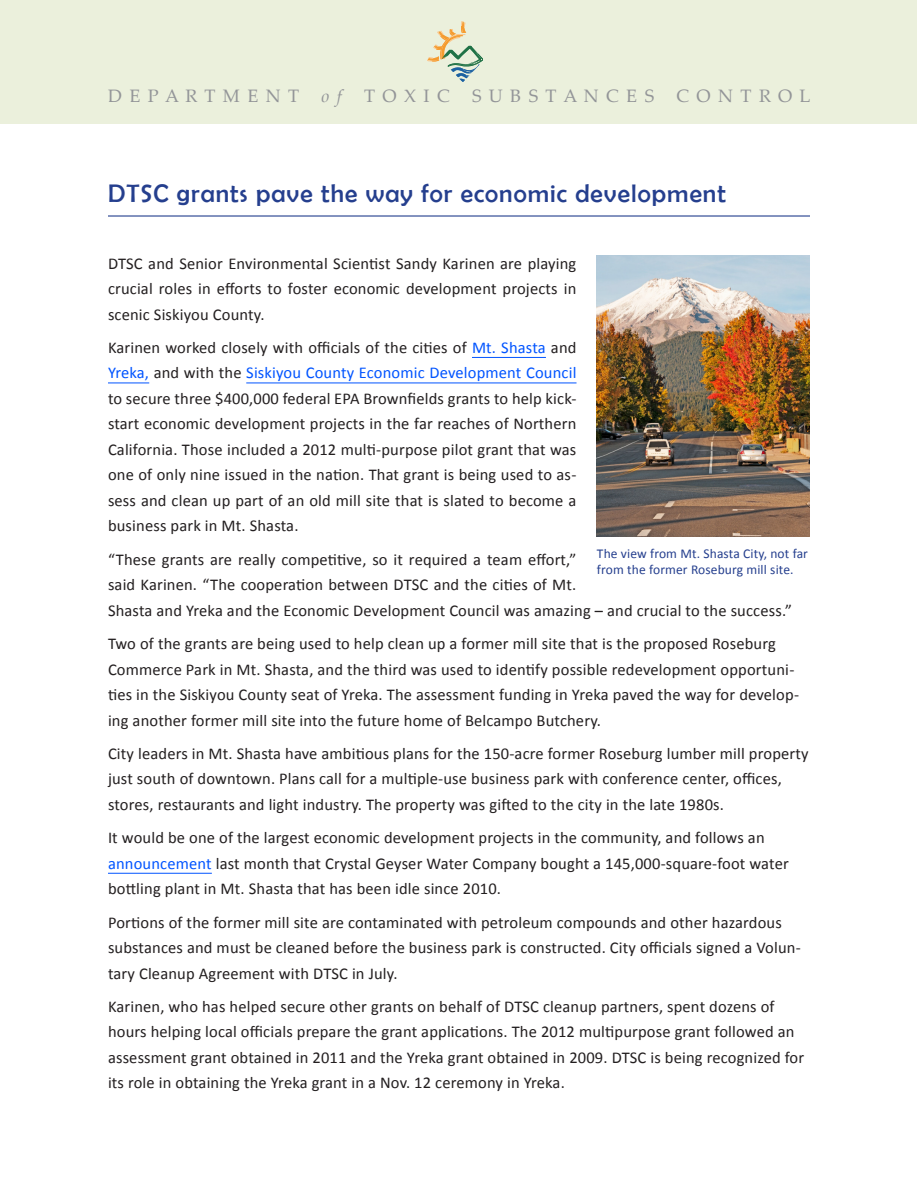
<style>
.page{position:relative;width:918px;height:1188px;background:#fff}
.page>*{position:absolute;margin:0;border:0;box-sizing:border-box;transform-origin:0 0}
.Head_Berlin{font:25.5px "Berlin Sans FB";letter-spacing:.04em;color:#253f8e}
.t1{font:18px "Palatino Linotype";color:#939598}
.Body{font:16.5px/25.5px "Calibri";letter-spacing:.01em;color:#231f20}
.Body-2{font:13.5px/16.5px "Calibri";letter-spacing:.01em;color:#253f8e}
.s1{font-style:italic}
.s2{color:#0054ff}
</style>
<div class="page">
<div style="left:1px;top:1px;width:916px;height:123px;background:#ebf0dc"></div>
<svg style="left:427px;top:21px;width:56px;height:61px"></svg>
<hr style="left:108px;top:215px;width:702px;height:2px;background:#253f8e">
<hr style="left:472px;top:357px;width:74px;height:1px;background:#0054ff">
<hr style="left:108px;top:383px;width:41px;height:1px;background:#0054ff">
<hr style="left:246px;top:383px;width:331px;height:1px;background:#0054ff">
<hr style="left:108px;top:873px;width:104px;height:1px;background:#0054ff">
<img style="left:597px;top:256px;width:213px;height:281px">
<p class="t1" style="left:108px;top:83px;width:704px">D E P A R T M E N T <span class="s1">o f</span> T O X I C S U B S T A N C E S C O N T R O L</p>
<p class="Head_Berlin" style="left:108px;top:179px;width:620px">DTSC grants pave the way for economic development</p>
<p class="Body" style="left:108px;top:250px;width:470px;text-align:justify">DTSC and Senior Environmental Scientist Sandy Karinen are playing crucial roles in efforts to foster economic development projects in scenic Siskiyou County.</p>
<p class="Body" style="left:108px;top:335px;width:470px;text-align:justify">Karinen worked closely with officials of the cities of <span class="s2">Mt. Shasta</span> and <span class="s2">Yreka,</span> and with the <span class="s2">Siskiyou County Economic Development Council </span>to secure three $400,000 federal EPA Brownfields grants to help kick&shy;start economic development projects in the far reaches of Northern California. Those included a 2012 multi-purpose pilot grant that was one of only nine issued in the nation. That grant is being used to as&shy;sess and clean up part of an old mill site that is slated to become a business park in Mt. Shasta.</p>
<p class="Body" style="left:108px;top:547px;width:686px">“These grants are really competitive, so it required a team effort,”<br>said Karinen. “The cooperation between DTSC and the cities of Mt.<br>Shasta and Yreka and the Economic Development Council was amazing – and crucial to the success.”</p>
<p class="Body" style="left:108px;top:631px;width:693px">Two of the grants are being used to help clean up a former mill site that is the proposed Roseburg Commerce Park in Mt. Shasta, and the third was used to identify possible redevelopment opportuni&shy;ties in the Siskiyou County seat of Yreka. The assessment funding in Yreka paved the way for develop&shy;ing another former mill site into the future home of Belcampo Butchery.</p>
<p class="Body" style="left:108px;top:741px;width:702px">City leaders in Mt. Shasta have ambitious plans for the 150-acre former Roseburg lumber mill property just south of downtown. Plans call for a multiple-use business park with conference center, offices, stores, restaurants and light industry. The property was gifted to the city in the late 1980s.</p>
<p class="Body" style="left:108px;top:825px;width:682px">It would be one of the largest economic development projects in the community, and follows an <span class="s2">announcement</span> last month that Crystal Geyser Water Company bought a 145,000-square-foot water bottling plant in Mt. Shasta that has been idle since 2010.</p>
<p class="Body" style="left:108px;top:909px;width:695px">Portions of the former mill site are contaminated with petroleum compounds and other hazardous substances and must be cleaned before the business park is constructed. City officials signed a Volun&shy;tary Cleanup Agreement with DTSC in July.</p>
<p class="Body" style="left:108px;top:994px;width:698px">Karinen, who has helped secure other grants on behalf of DTSC cleanup partners, spent dozens of hours helping local officials prepare the grant applications. The 2012 multipurpose grant followed an assessment grant obtained in 2011 and the Yreka grant obtained in 2009. DTSC is being recognized for its role in obtaining the Yreka grant in a Nov. 12 ceremony in Yreka.</p>
<p class="Body-2" style="left:597px;top:545px;width:212px">The view from Mt. Shasta City, not far from the former Roseburg mill site.</p>
</div>
